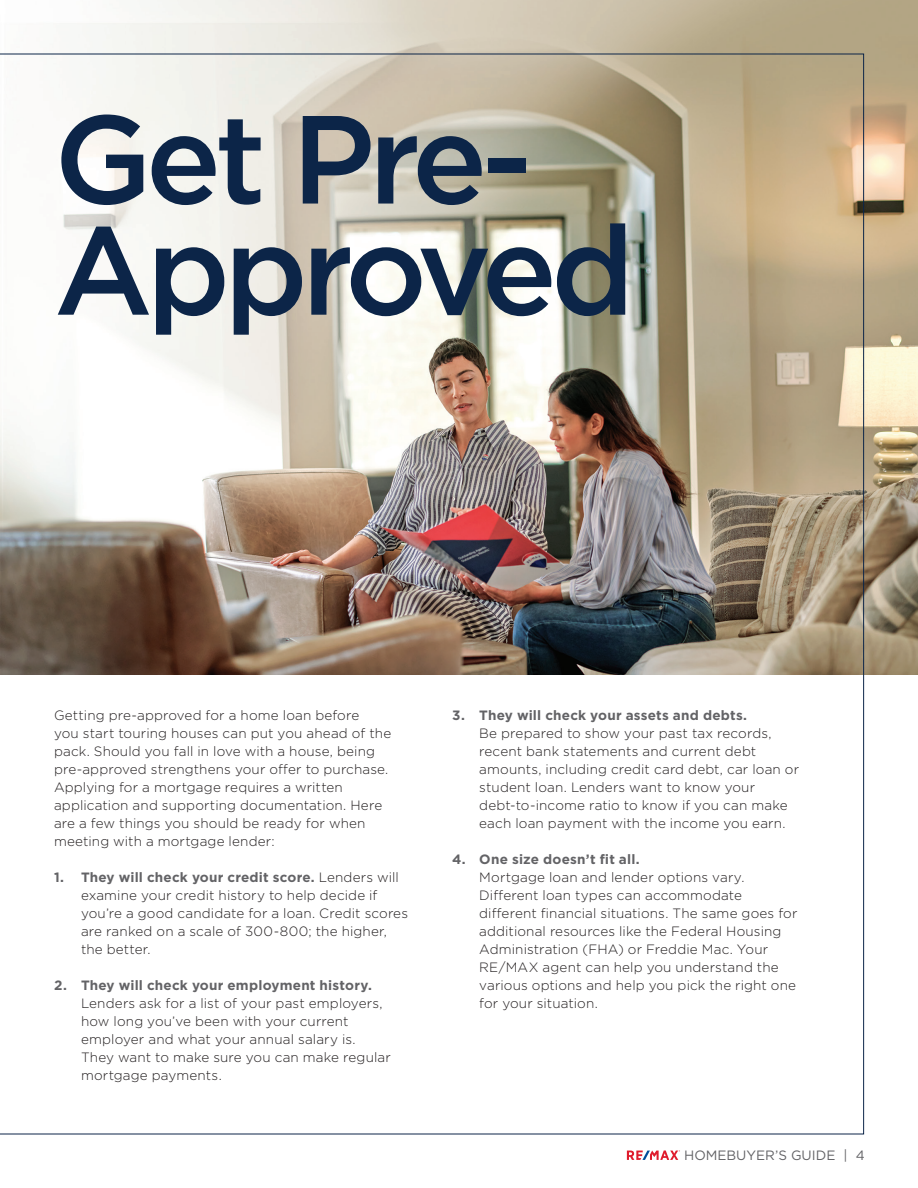
<style>
.page{position:relative;width:918px;height:1188px;background:#fff}
.page>*{position:absolute;margin:0;border:0;box-sizing:border-box;transform-origin:0 0}
.t1{font:500 125.1px/111.1px "Gotham";letter-spacing:-.05em;color:#0c2548}
.t2{font:300 13.5px/18px "Gotham";letter-spacing:.01em;color:#231f20}
.t3{font:13.5px "Gotham";color:#636366}
.s1{font-weight:700;color:#636366}
</style>
<div class="page">
<img style="left:0;top:0;width:918px;height:675px">
<img style="left:0;top:54px;width:864px;height:1080px">
<svg style="left:627px;top:1150px;width:53px;height:10px"></svg>
<p class="t1" style="left:54px;top:102px;width:582px">Get Pre-<br>Approved</p>
<p class="t2" style="left:54px;top:706px;width:339px">Getting pre-approved for a home loan before<br>you start touring houses can put you ahead of the pack. Should you fall in love with a house, being pre-approved strengthens your offer to purchase.<br>Applying for a mortgage requires a written application and supporting documentation. Here are a few things you should be ready for when meeting with a mortgage lender:</p>
<p class="t2" style="left:81px;top:868px;width:329px;text-indent:-27px"><span class="s1">1. They will check your credit score.</span> Lenders will examine your credit history to help decide if you’re a good candidate for a loan. Credit scores are ranked on a scale of 300-800; the higher, the better.</p>
<p class="t2" style="left:81px;top:976px;width:311px;text-indent:-27px"><span class="s1">2. They will check your employment history.<br></span>Lenders ask for a list of your past employers, how long you’ve been with your current employer and what your annual salary is.<br>They want to make sure you can make regular mortgage payments.</p>
<p class="t2" style="left:479px;top:706px;width:321px;text-indent:-27px"><span class="s1">3. They will check your assets and debts.<br></span>Be prepared to show your past tax records, recent bank statements and current debt amounts, including credit card debt, car loan or student loan. Lenders want to know your debt-to-income ratio to know if you can make each loan payment with the income you earn.</p>
<p class="t2" style="left:479px;top:850px;width:320px;text-indent:-27px"><span class="s1">4. One size doesn’t fit all.<br></span>Mortgage loan and lender options vary.<br>Different loan types can accommodate different financial situations. The same goes for additional resources like the Federal Housing Administration (FHA) or Freddie Mac. Your RE/MAX agent can help you understand the various options and help you pick the right one for your situation.</p>
<p class="t3" style="left:684px;top:1147px;width:182px">HOMEBUYER’S GUIDE | 4</p>
</div>
